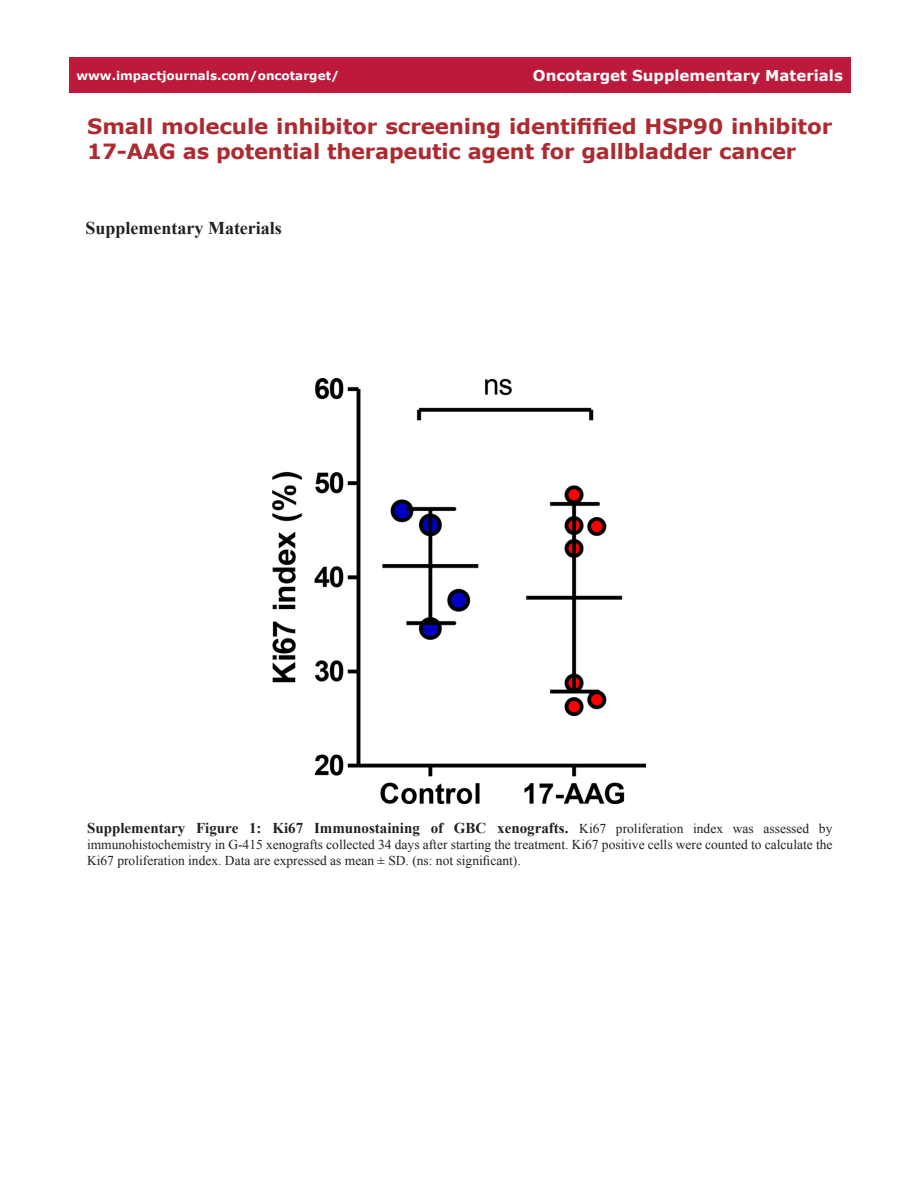
<style>
.page{position:relative;width:918px;height:1188px;background:#fff}
.page>*{position:absolute;margin:0;border:0;box-sizing:border-box;transform-origin:0 0}
.t1{font:700 21px/25.2px "Verdana";letter-spacing:-.01em;color:#ac2b31}
.t2{font:700 18px "Times New Roman";color:#231f20}
.FigureText{font:700 15px "Times New Roman";color:#231f20}
.t3{font:700 15px "Verdana";color:#fff}
.FigureText-2{font:13.5px/16.2px "Times New Roman";color:#231f20}
.t4{font:700 12px "Verdana";color:#fff}
.s1{font-weight:400;font-size:13.5px}
</style>
<div class="page">
<div style="left:69px;top:57px;width:781px;height:36px;background:#bd1a3b"></div>
<img style="left:273px;top:378px;width:372px;height:425px">
<p class="t4" style="left:76px;top:67px;width:264px">www.impactjournals.com/oncotarget/</p>
<p class="t3" style="left:533px;top:65px;width:303px">Oncotarget Supplementary Material</p>
<p class="t3" style="left:564px;top:65px;width:280px">Oncotarget Advance Publications</p>
<p class="t1" style="left:87px;top:114px;width:747px">Small molecule inhibitor screening identifified HSP90 inhibitor<br>17-AAG as potential therapeutic agent for gallbladder cancer</p>
<p class="t2" style="left:86px;top:216px;width:198px">Supplementary Materials</p>
<p class="FigureText" style="left:87px;top:817px;width:747px">Supplementary Figure 1: Ki67 Immunostaining of GBC xenografts. <span class="s1">Ki67 proliferation index was assessed by</span></p>
<p class="FigureText-2" style="left:87px;top:836px;width:747px">immunohistochemistry in G-415 xenografts collected 34 days after starting the treatment. Ki67 positive cells were counted to calculate the<br>Ki67 proliferation index. Data are expressed as mean ± SD. (ns: not significant).</p>
</div>
